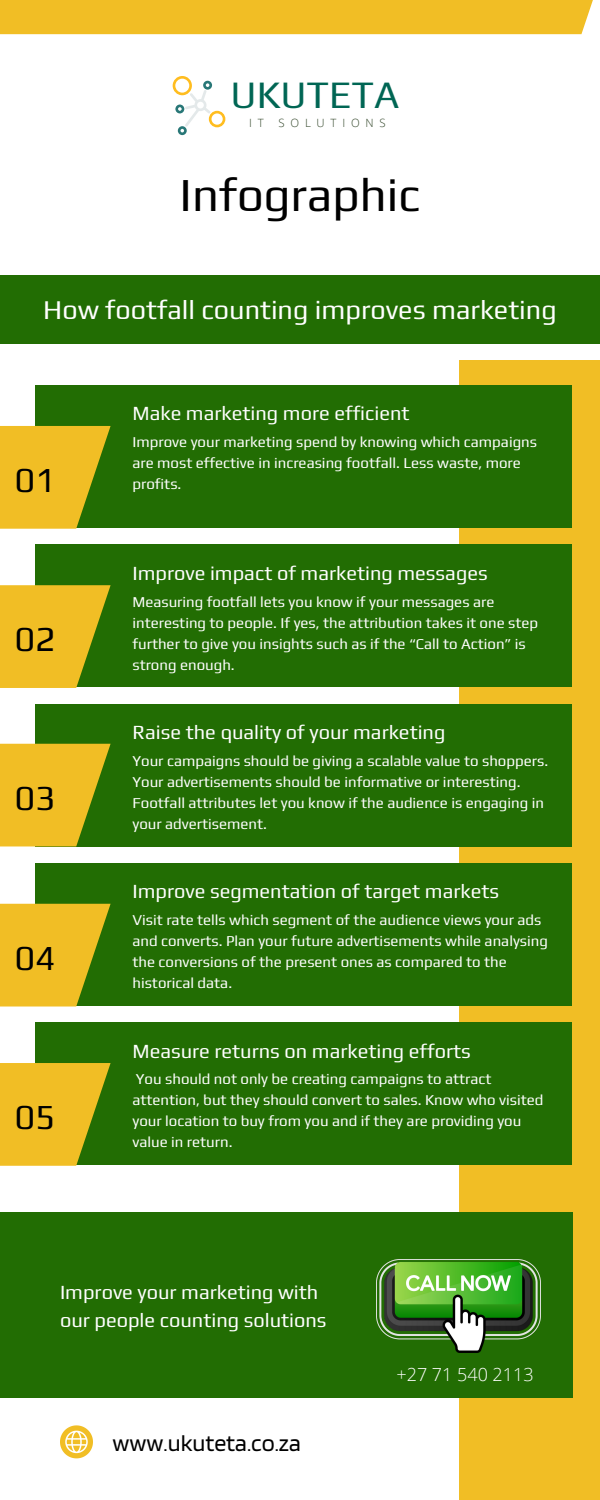
<style>
.page{position:relative;width:600px;height:1500px;background:#fff}
.page>*{position:absolute;margin:0;border:0;box-sizing:border-box;transform-origin:0 0}
.t1{font:47.2px "Play";color:#000}
.t2{font:38.7px "Play";color:#006654}
.t3{font:35px "Play";color:#000}
.t4{font:27px "Play";color:#fff}
.t5{font:24px "Blinker";color:#000}
.t6{font:20px/27.8px "Play";color:#fff}
.t7{font:300 18px "Open Sans";color:#fff}
.t8{font:15px/21px "Play";color:#fff}
.t9{font:300 11.4px "Open Sans";letter-spacing:.51em;color:#314528}
</style>
<div class="page">
<div style="left:0;top:275px;width:600px;height:68px;background:#226d03"></div>
<div style="left:459px;top:360px;width:141px;height:1140px;background:#f1be25"></div>
<div style="left:36px;top:385px;width:536px;height:143px;background:#226d03"></div>
<svg style="left:0;top:426px;width:111px;height:103px"></svg>
<div style="left:36px;top:545px;width:536px;height:142px;background:#226d03"></div>
<svg style="left:0;top:585px;width:111px;height:103px"></svg>
<div style="left:36px;top:704px;width:536px;height:142px;background:#226d03"></div>
<svg style="left:0;top:744px;width:111px;height:102px"></svg>
<div style="left:36px;top:863px;width:536px;height:143px;background:#226d03"></div>
<svg style="left:0;top:904px;width:111px;height:103px"></svg>
<div style="left:36px;top:1022px;width:536px;height:143px;background:#226d03"></div>
<svg style="left:0;top:1063px;width:111px;height:103px"></svg>
<div style="left:0;top:0;width:593px;height:34px;background:#f1be25"></div>
<div style="left:0;top:1212px;width:573px;height:186px;background:#226d03"></div>
<svg style="left:60px;top:1425px;width:33px;height:33px"></svg>
<img style="left:376px;top:1259px;width:165px;height:93px">
<svg style="left:173px;top:76px;width:52px;height:59px"></svg>
<h2 class="t2" style="left:231px;top:71px;width:170px">UKUTETA</h2>
<p class="t9" style="left:249px;top:115px;width:16px">I T</p>
<p class="t9" style="left:279px;top:115px;width:109px">SOLUTIONS</p>
<h1 class="t1" style="left:180px;top:167px;width:242px">Infographic</h1>
<h3 class="t4" style="left:43px;top:294px;width:515px">How footfall counting improves marketing</h3>
<h3 class="t3" style="left:15px;top:459px;width:42px">01</h3>
<h3 class="t3" style="left:15px;top:618px;width:42px">02</h3>
<h3 class="t3" style="left:15px;top:778px;width:42px">03</h3>
<h3 class="t3" style="left:15px;top:937px;width:42px">04</h3>
<h3 class="t3" style="left:15px;top:1096px;width:42px">05</h3>
<h3 class="t6" style="left:132px;top:399px;width:279px">Make marketing more efficient</h3>
<p class="t8" style="left:132px;top:431px;width:406px">Improve your marketing spend by knowing which campaigns are most effective in increasing footfall. Less waste, more profits.</p>
<h3 class="t6" style="left:132px;top:559px;width:357px">Improve impact of marketing messages</h3>
<p class="t8" style="left:132px;top:591px;width:407px">Measuring footfall lets you know if your messages are interesting to people. If yes, the attribution takes it one step further to give you insights such as if the “Call to Action” is strong enough.</p>
<h3 class="t6" style="left:132px;top:718px;width:314px">Raise the quality of your marketing</h3>
<p class="t8" style="left:132px;top:750px;width:417px">Your campaigns should be giving a scalable value to shoppers.<br>Your advertisements should be informative or interesting.<br>Footfall attributes let you know if the audience is engaging in your advertisement.</p>
<h3 class="t6" style="left:132px;top:877px;width:368px">Improve segmentation of target markets</h3>
<p class="t8" style="left:132px;top:909px;width:417px">Visit rate tells which segment of the audience views your ads and converts. Plan your future advertisements while analysing the conversions of the present ones as compared to the historical data.</p>
<h3 class="t6" style="left:132px;top:1036px;width:340px">Measure returns on marketing efforts</h3>
<p class="t8" style="left:132px;top:1068px;width:412px">You should not only be creating campaigns to attract attention, but they should convert to sales. Know who visited your location to buy from you and if they are providing you value in return.</p>
<h3 class="t6" style="left:60px;top:1278px;width:268px">Improve your marketing with our people counting solutions</h3>
<h3 class="t5" style="left:113px;top:1428px;width:190px">www.ukuteta.co.za</h3>
<p class="t7" style="left:396px;top:1362px;width:139px">+27 71 540 2113</p>
</div>
